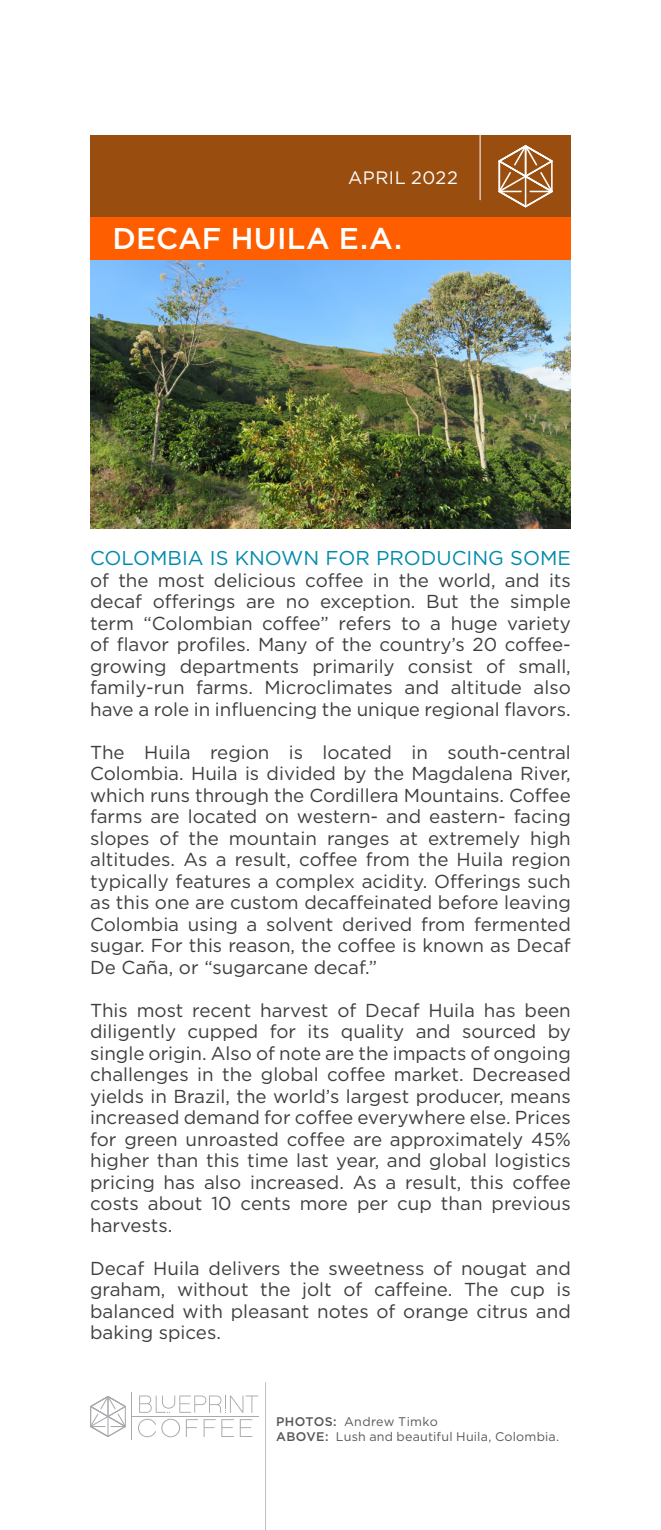
<style>
.page{position:relative;width:661px;height:1530px;background:#fff}
.page>*{position:absolute;margin:0;border:0;box-sizing:border-box;transform-origin:0 0}
.t1{font:500 30px "Gotham";letter-spacing:.005em;color:#fff}
.t2{font:20px "Gotham";color:#008aad}
.t3{font:18.75px/21.5px "Gotham";color:#3e3e3f;text-align:justify}
.t4{font:18px "Gotham";letter-spacing:.025em;color:#fff}
.t5{font:12.5px/15px "Gotham";letter-spacing:.015em;color:#57585a}
.s1{font-weight:500}
</style>
<div class="page">
<img style="left:90px;top:260px;width:480px;height:269px">
<div style="left:90px;top:135px;width:480px;height:83px;background:#994e0f"></div>
<div style="left:90px;top:217px;width:480px;height:43px;background:#ff5e00"></div>
<svg style="left:498px;top:145px;width:54px;height:62px"></svg>
<hr style="left:479px;top:134px;width:1px;height:66px;background:#fff">
<svg style="left:139px;top:1396px;width:119px;height:17px"></svg>
<svg style="left:138px;top:1419px;width:42px;height:18px"></svg>
<svg style="left:186px;top:1419px;width:29px;height:18px"></svg>
<svg style="left:221px;top:1419px;width:31px;height:18px"></svg>
<hr style="left:131px;top:1393px;width:1px;height:47px;background:#a8a9ad">
<hr style="left:132px;top:1416px;width:126px;height:1px;background:#a8a9ad">
<svg style="left:90px;top:1396px;width:36px;height:41px"></svg>
<hr style="left:265px;top:1382px;width:1px;height:148px;background:#bcbdc0">
<p class="t4" style="left:348px;top:166px;width:111px">APRIL 2022</p>
<p class="t1" style="left:112px;top:219px;width:291px">DECAF HUILA E.A.</p>
<p class="t2" style="left:90px;top:545px;width:482px">COLOMBIA IS KNOWN FOR PRODUCING SOME</p>
<p class="t3" style="left:90px;top:569px;width:482px">of the most delicious coffee in the world, and its decaf offerings are no exception. But the simple term “Colombian coffee” refers to a huge variety of flavor profiles. Many of the country’s 20 coffee&shy;growing departments primarily consist of small, family-run farms. Microclimates and altitude also have a role in influencing the unique regional flavors.</p>
<p class="t3" style="left:90px;top:741px;width:482px">The Huila region is located in south-central Colombia. Huila is divided by the Magdalena River, which runs through the Cordillera Mountains. Coffee farms are located on western- and eastern- facing slopes of the mountain ranges at extremely high altitudes. As a result, coffee from the Huila region typically features a complex acidity. Offerings such as this one are custom decaffeinated before leaving Colombia using a solvent derived from fermented sugar. For this reason, the coffee is known as Decaf De Caña, or “sugarcane decaf.”</p>
<p class="t3" style="left:90px;top:999px;width:482px">This most recent harvest of Decaf Huila has been diligently cupped for its quality and sourced by single origin. Also of note are the impacts of ongoing challenges in the global coffee market. Decreased yields in Brazil, the world’s largest producer, means increased demand for coffee everywhere else. Prices for green unroasted coffee are approximately 45% higher than this time last year, and global logistics pricing has also increased. As a result, this coffee costs about 10 cents more per cup than previous harvests.</p>
<p class="t3" style="left:90px;top:1257px;width:482px">Decaf Huila delivers the sweetness of nougat and graham, without the jolt of caffeine. The cup is balanced with pleasant notes of orange citrus and baking spices.</p>
<p class="t5" style="left:276px;top:1414px;width:284px"><span class="s1">PHOTOS:</span> Andrew Timko<br><span class="s1">ABOVE:</span> Lush and beautiful Huila, Colombia.</p>
</div>
